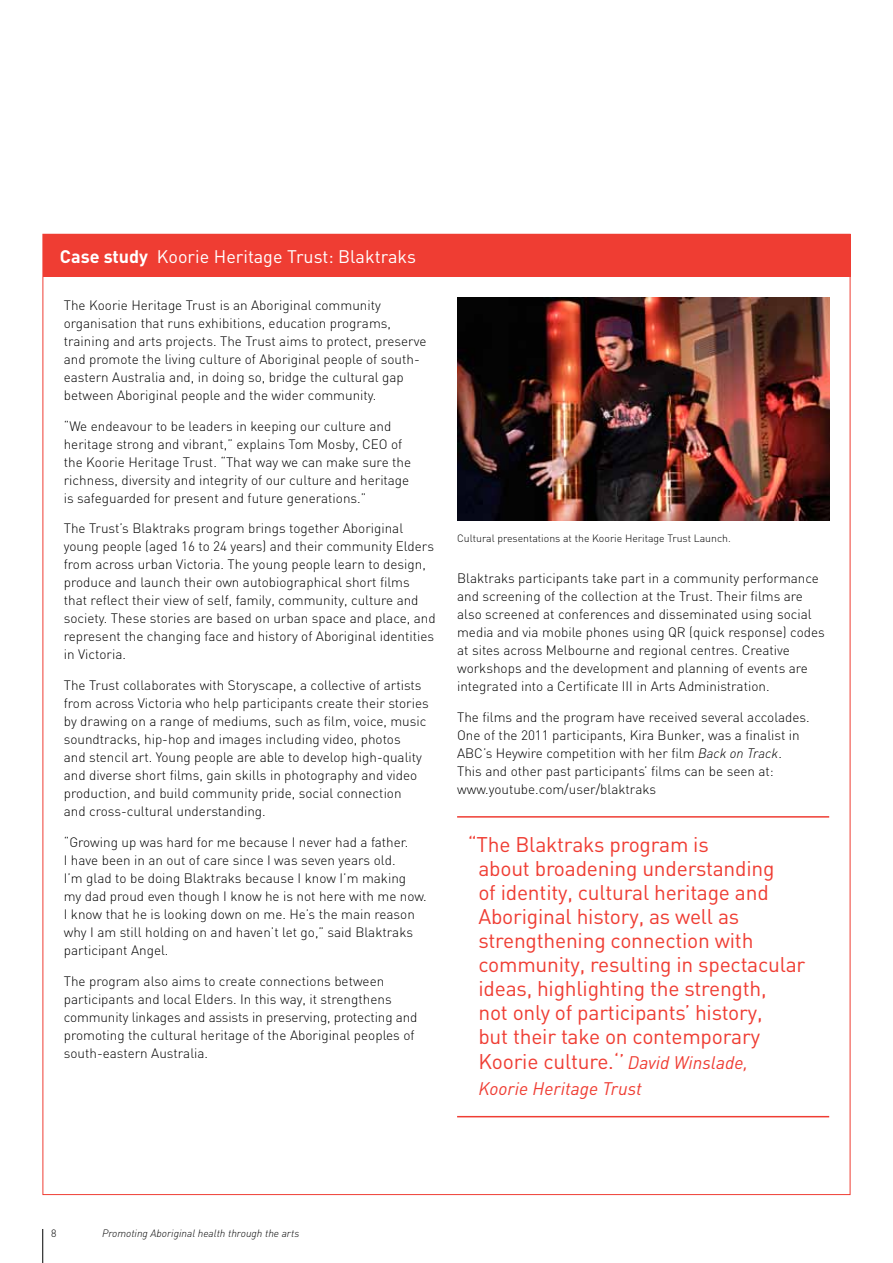
<style>
.page{position:relative;width:893px;height:1263px;background:#fff}
.page>*{position:absolute;margin:0;border:0;box-sizing:border-box;transform-origin:0 0}
.t1{font:21px/24.2px "DIN";letter-spacing:-.01em;color:#ef3d33}
.t2{font:18px "DIN";color:#fff}
.t3{font:italic 18px "DIN";color:#ef3d33}
.t4{font:300 13.5px/18px "DIN";color:#000}
.t5{font:300 10.5px "DIN";color:#000}
.t6{font:italic 300 10.5px "DIN";color:#000}
.s1{font-weight:700}
.s2{font-style:italic}
.s3{font-style:italic;font-size:18px}
</style>
<div class="page">
<hr style="left:42px;top:1229px;width:1px;height:34px;background:#000">
<div style="left:43px;top:234px;width:807px;height:43px;background:#ef3d33"></div>
<hr style="left:457px;top:816px;width:372px;height:2px;background:#ef3d33">
<hr style="left:457px;top:1116px;width:372px;height:1px;background:#ef3d33">
<img style="left:457px;top:298px;width:372px;height:223px">
<h2 class="t2" style="left:60px;top:245px;width:358px"><span class="s1">Case study</span> Koorie Heritage Trust: Blaktraks</h2>
<p class="t4" style="left:64px;top:296px;width:364px">The Koorie Heritage Trust is an Aboriginal community organisation that runs exhibitions, education programs, training and arts projects. The Trust aims to protect, preserve and promote the living culture of Aboriginal people of south&shy;eastern Australia and, in doing so, bridge the cultural gap between Aboriginal people and the wider community.</p>
<p class="t4" style="left:64px;top:417px;width:349px">“We endeavour to be leaders in keeping our culture and heritage strong and vibrant,” explains Tom Mosby, CEO of the Koorie Heritage Trust. “That way we can make sure the richness, diversity and integrity of our culture and heritage is safeguarded for present and future generations.”</p>
<p class="t4" style="left:64px;top:519px;width:373px">The Trust’s Blaktraks program brings together Aboriginal young people (aged 16 to 24 years) and their community Elders from across urban Victoria. The young people learn to design, produce and launch their own autobiographical short films that reflect their view of self, family, community, culture and society. These stories are based on urban space and place, and represent the changing face and history of Aboriginal identities in Victoria.</p>
<p class="t4" style="left:64px;top:676px;width:366px">The Trust collaborates with Storyscape, a collective of artists from across Victoria who help participants create their stories by drawing on a range of mediums, such as film, voice, music soundtracks, hip-hop and images including video, photos<br>and stencil art. Young people are able to develop high-quality and diverse short films, gain skills in photography and video production, and build community pride, social connection<br>and cross-cultural understanding.</p>
<p class="t4" style="left:64px;top:833px;width:365px">“Growing up was hard for me because I never had a father.<br>I have been in an out of care since I was seven years old.<br>I’m glad to be doing Blaktraks because I know I’m making my dad proud even though I know he is not here with me now.<br>I know that he is looking down on me. He’s the main reason why I am still holding on and haven’t let go,” said Blaktraks participant Angel.</p>
<p class="t4" style="left:64px;top:972px;width:355px">The program also aims to create connections between participants and local Elders. In this way, it strengthens community linkages and assists in preserving, protecting and promoting the cultural heritage of the Aboriginal peoples of south-eastern Australia.</p>
<p class="t5" style="left:457px;top:532px;width:275px">Cultural presentations at the Koorie Heritage Trust Launch.</p>
<p class="t4" style="left:457px;top:569px;width:369px">Blaktraks participants take part in a community performance and screening of the collection at the Trust. Their films are also screened at conferences and disseminated using social media and via mobile phones using QR (quick response) codes at sites across Melbourne and regional centres. Creative workshops and the development and planning of events are integrated into a Certificate III in Arts Administration.</p>
<p class="t4" style="left:457px;top:707px;width:354px">The films and the program have received several accolades.<br>One of the 2011 participants, Kira Bunker, was a finalist in ABC’s Heywire competition with her film <span class="s2">Back on Track</span>.<br>This and other past participants’ films can be seen at: www.youtube.com/user/blaktraks</p>
<p class="t1" style="left:478px;top:831px;width:329px;text-indent:-11px">“The Blaktraks program is<br>about broadening understanding<br>of identity, cultural heritage and Aboriginal history, as well as strengthening connection with community, resulting in spectacular ideas, highlighting the strength,<br>not only of participants’ history,<br>but their take on contemporary Koorie culture.‘’ <span class="s3">David Winslade,</span></p>
<h2 class="t3" style="left:478px;top:1077px;width:165px">Koorie Heritage Trust</h2>
<p class="t5" style="left:51px;top:1227px;width:7px">8</p>
<p class="t6" style="left:102px;top:1227px;width:199px">Promoting Aboriginal health through the arts</p>
</div>
